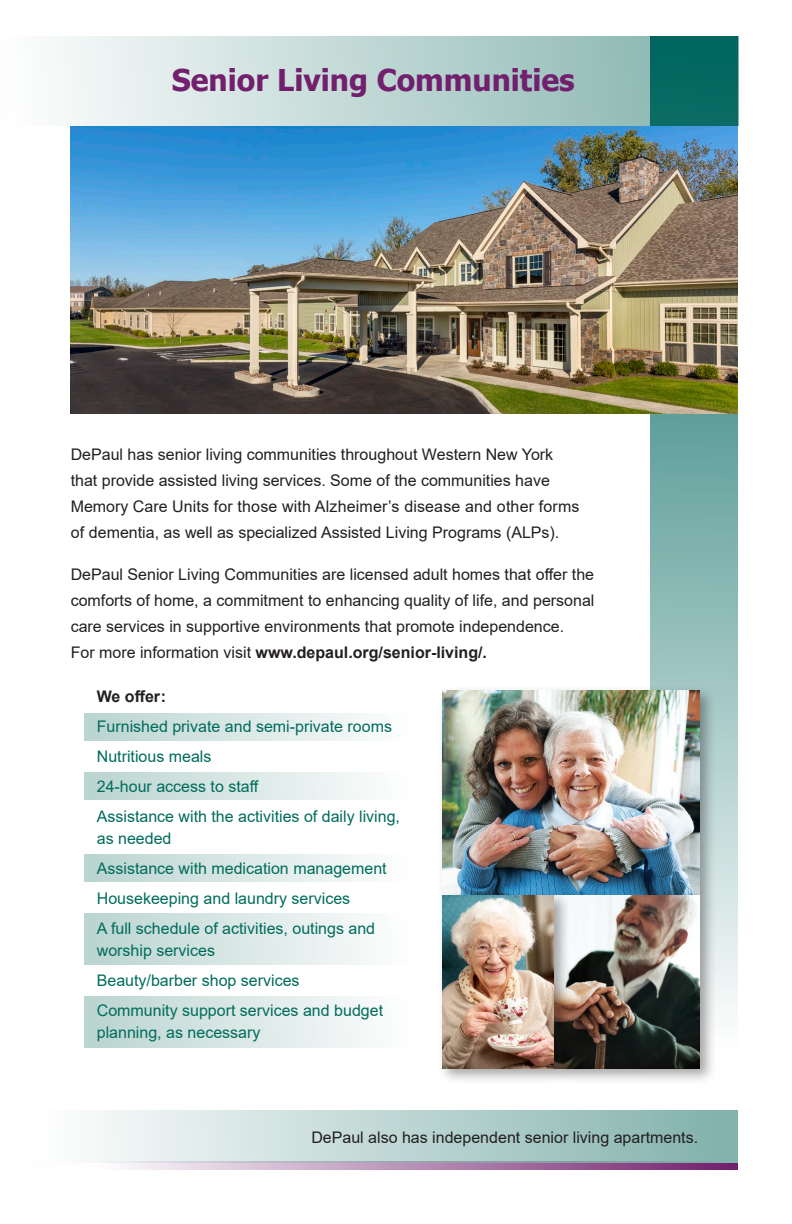
<style>
.page{position:relative;width:792px;height:1224px;background:#fff}
.page>*{position:absolute;margin:0;border:0;box-sizing:border-box;transform-origin:0 0}
.t1{font:700 30px "Tahoma";color:#72206d}
.Paragraph_Style_1{font:16px/26px "Arial";color:#231f20}
.Paragraph_Style_1-2{font:16px/30px "Arial";color:#006c5c}
.Paragraph_Style_1-3{font:700 16px "Arial";color:#231f20}
.s1{font-weight:400}
</style>
<div class="page">
<svg style="left:125px;top:1163px;width:526px;height:7px;background:#be98bb"></svg>
<svg style="left:57px;top:36px;width:682px;height:90px;background:#c2d9d6"></svg>
<svg style="left:91px;top:1110px;width:560px;height:53px;background:#c2d8d6"></svg>
<div style="left:84px;top:713px;width:328px;height:28px;background:linear-gradient(to right,#b9d4d0,#fefefe)"></div>
<div style="left:84px;top:772px;width:328px;height:28px;background:linear-gradient(to right,#b9d4d0,#fefefe)"></div>
<div style="left:84px;top:854px;width:328px;height:27px;background:linear-gradient(to right,#b9d4d0,#fefefe)"></div>
<div style="left:84px;top:913px;width:328px;height:52px;background:linear-gradient(to right,#bad4d0,#fefefe)"></div>
<div style="left:84px;top:996px;width:328px;height:52px;background:linear-gradient(to right,#bad4d0,#fefefe)"></div>
<hr style="left:0;top:36px;width:1px;height:90px;background:#b6bcde">
<svg style="left:651px;top:36px;width:87px;height:1134px;background:#81b1ae"></svg>
<img style="left:71px;top:126px;width:667px;height:288px">
<div style="left:437px;top:685px;width:279px;height:228px;background:#231f20;opacity:.4"></div>
<img style="left:442px;top:690px;width:257px;height:200px">
<div style="left:549px;top:890px;width:168px;height:195px;background:#231f20;opacity:.4"></div>
<div style="left:437px;top:890px;width:134px;height:195px;background:#231f20;opacity:.4"></div>
<p class="t1" style="left:172px;top:59px;width:404px">Senior Living Communities</p>
<p class="Paragraph_Style_1" style="left:71px;top:442px;width:510px">DePaul has senior living communities throughout Western New York that provide assisted living services. Some of the communities have Memory Care Units for those with Alzheimer’s disease and other forms of dementia, as well as specialized Assisted Living Programs (ALPs).</p>
<p class="Paragraph_Style_1" style="left:71px;top:562px;width:525px;text-align:justify">DePaul Senior Living Communities are licensed adult homes that offer the comforts of home, a commitment to enhancing quality of life, and personal care services in supportive environments that promote independence.</p>
<p class="Paragraph_Style_1-3" style="left:71px;top:642px;width:418px"><span class="s1">For more information visit</span> www.depaul.org/senior-living/.</p>
<p class="Paragraph_Style_1-3" style="left:97px;top:685px;width:71px">We offer:</p>
<p class="Paragraph_Style_1-2" style="left:97px;top:711px;width:305px">Furnished private and semi-private rooms Nutritious meals<br>24-hour access to staff<br>Assistance with the activities of daily living,</p>
<p class="Paragraph_Style_1-2" style="left:97px;top:823px;width:291px">as needed<br>Assistance with medication management<br>Housekeeping and laundry services<br>A full schedule of activities, outings and</p>
<p class="Paragraph_Style_1-2" style="left:97px;top:935px;width:288px">worship services<br>Beauty/barber shop services<br>Community support services and budget</p>
<p class="Paragraph_Style_1-2" style="left:97px;top:1017px;width:165px">planning, as necessary</p>
<p class="Paragraph_Style_1" style="left:311px;top:1124px;width:388px">DePaul also has independent senior living apartments.</p>
</div>
